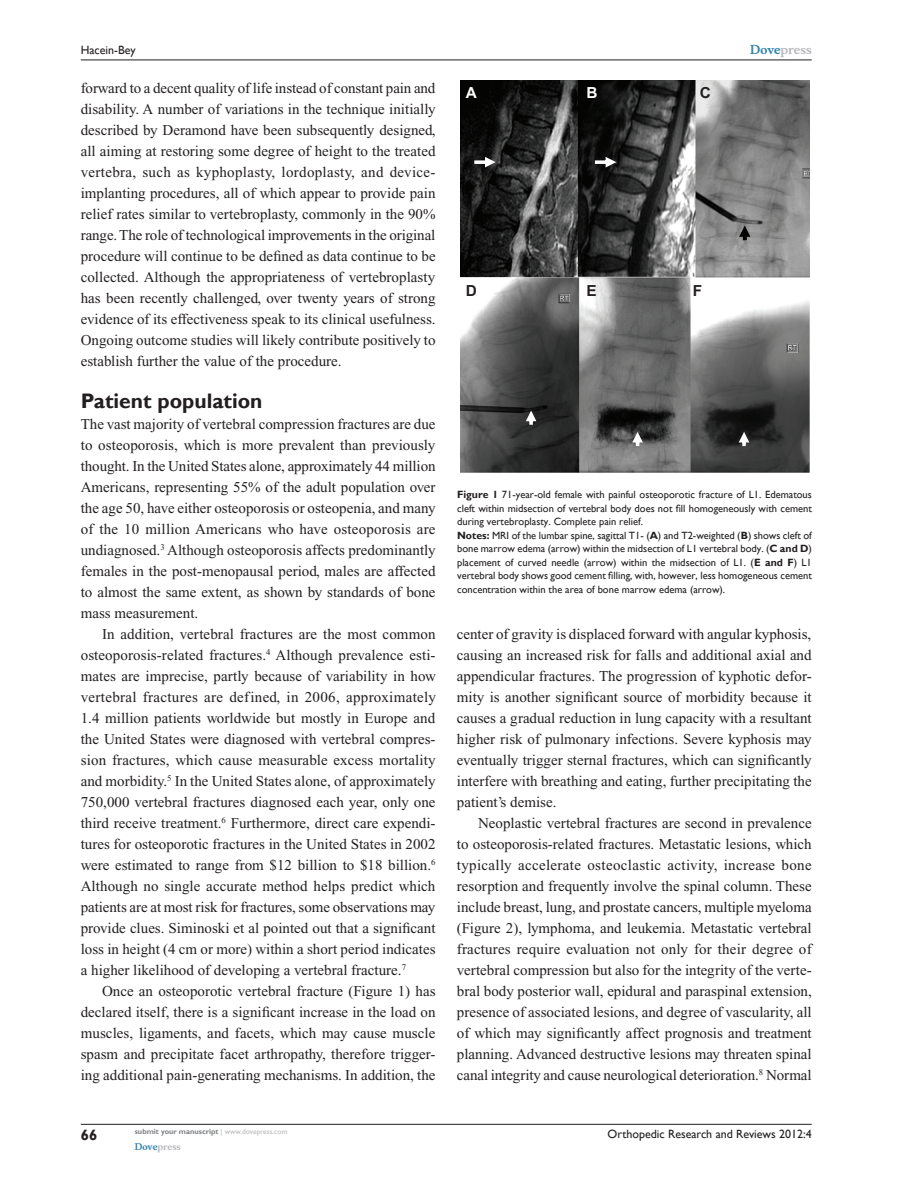
<style>
.page{position:relative;width:918px;height:1188px;background:#fff}
.page>*{position:absolute;margin:0;border:0;box-sizing:border-box;transform-origin:0 0}
.t1{font:700 21px "Gill Sans";color:#231f20}
.t2{font:700 15.3px "Arial";color:#231f20}
.t3{font:700 15.3px "Arial";color:#fff}
.t4{font:15px/21px "Times New Roman";color:#231f20;text-align:justify}
.t5{font:700 15px "Gill Sans";color:#231f20}
.t6{font:12px "Gill Sans";color:#231f20}
.t7{font:700 12px "Musee";color:#b8b9bc}
.t8{font:10.5px/13.5px "Gill Sans";color:#231f20}
.t9{font:700 9px "Musee";color:#b8b9bc}
.t10{font:700 7.5px "Gill Sans";color:#808285}
.s1{color:#3485ae}
.s2{font-weight:700}
.s3{font-weight:400;color:#b8b9bc}
</style>
<div class="page">
<img style="left:460px;top:81px;width:349px;height:391px">
<svg style="left:474px;top:157px;width:22px;height:11px"></svg>
<svg style="left:595px;top:157px;width:21px;height:11px"></svg>
<svg style="left:526px;top:411px;width:10px;height:14px"></svg>
<svg style="left:632px;top:432px;width:11px;height:14px"></svg>
<svg style="left:739px;top:432px;width:10px;height:14px"></svg>
<hr style="left:81px;top:1124px;width:731px;height:1px;background:#231f20">
<hr style="left:81px;top:60px;width:731px;height:1px;background:#231f20">
<p class="t6" style="left:81px;top:43px;width:56px">Hacein-Bey</p>
<p class="t7" style="left:750px;top:43px;width:63px"><span class="s1">Dove</span>press</p>
<p class="t4" style="left:81px;top:77px;width:356px">forward to a decent quality of life instead of constant pain and disability. A number of variations in the technique initially described by Deramond have been subsequently designed, all aiming at restoring some degree of height to the treated vertebra, such as kyphoplasty, lordoplasty, and device&shy;implanting procedures, all of which appear to provide pain relief rates similar to vertebroplasty, commonly in the 90% range. The role of technological improvements in the original procedure will continue to be defined as data continue to be collected. Although the appropriateness of vertebroplasty has been recently challenged, over twenty years of strong evidence of its effectiveness speak to its clinical usefulness.<br>Ongoing outcome studies will likely contribute positively to establish further the value of the procedure.</p>
<h1 class="t1" style="left:81px;top:388px;width:183px">Patient population</h1>
<p class="t4" style="left:81px;top:413px;width:356px">The vast majority of vertebral compression fractures are due to osteoporosis, which is more prevalent than previously thought. In the United States alone, approximately 44 million Americans, representing 55% of the adult population over the age 50, have either osteoporosis or osteopenia, and many of the 10 million Americans who have osteoporosis are undiagnosed.<sup>3</sup> Although osteoporosis affects predominantly females in the post-menopausal period, males are affected to almost the same extent, as shown by standards of bone mass measurement.</p>
<p class="t4" style="left:81px;top:623px;width:357px;text-indent:21px">In addition, vertebral fractures are the most common osteoporosis-related fractures.<sup>4</sup> Although prevalence esti&shy;mates are imprecise, partly because of variability in how vertebral fractures are defined, in 2006, approximately 1.4 million patients worldwide but mostly in Europe and the United States were diagnosed with vertebral compres&shy;sion fractures, which cause measurable excess mortality and morbidity.<sup>5</sup> In the United States alone, of approximately 750,000 vertebral fractures diagnosed each year, only one third receive treatment.<sup>6</sup> Furthermore, direct care expendi&shy;tures for osteoporotic fractures in the United States in 2002 were estimated to range from $12 billion to $18 billion.<sup>6<br></sup>Although no single accurate method helps predict which patients are at most risk for fractures, some observations may provide clues. Siminoski et al pointed out that a significant loss in height (4 cm or more) within a short period indicates a higher likelihood of developing a vertebral fracture.<sup>7</sup></p>
<p class="t4" style="left:81px;top:980px;width:356px;text-indent:21px">Once an osteoporotic vertebral fracture (Figure 1) has declared itself, there is a significant increase in the load on muscles, ligaments, and facets, which may cause muscle spasm and precipitate facet arthropathy, therefore trigger&shy;ing additional pain-generating mechanisms. In addition, the</p>
<p class="t3" style="left:466px;top:84px;width:13px">A</p>
<p class="t3" style="left:586px;top:84px;width:13px">B</p>
<p class="t2" style="left:700px;top:84px;width:13px">C</p>
<p class="t2" style="left:466px;top:282px;width:13px">D</p>
<p class="t2" style="left:587px;top:282px;width:12px">E</p>
<p class="t2" style="left:693px;top:282px;width:11px">F</p>
<p class="t8" style="left:457px;top:488px;width:356px"><span class="s2">Figure 1</span> 71-year-old female with painful osteoporotic fracture of L1. Edematous cleft within midsection of vertebral body does not fill homogeneously with cement during vertebroplasty. Complete pain relief.<br><span class="s2">Notes:</span> MRI of the lumbar spine, sagittal T1- (<span class="s2">A</span>) and T2-weighted (<span class="s2">B</span>) shows cleft of bone marrow edema (arrow) within the midsection of L1 vertebral body. (<span class="s2">C and D</span>) placement of curved needle (arrow) within the midsection of L1. (<span class="s2">E and F</span>) L1 vertebral body shows good cement filling, with, however, less homogeneous cement concentration within the area of bone marrow edema (arrow).</p>
<p class="t4" style="left:457px;top:623px;width:356px">center of gravity is displaced forward with angular kyphosis, causing an increased risk for falls and additional axial and appendicular fractures. The progression of kyphotic defor&shy;mity is another significant source of morbidity because it causes a gradual reduction in lung capacity with a resultant higher risk of pulmonary infections. Severe kyphosis may eventually trigger sternal fractures, which can significantly interfere with breathing and eating, further precipitating the patient’s demise.</p>
<p class="t4" style="left:457px;top:812px;width:356px;text-indent:21px">Neoplastic vertebral fractures are second in prevalence to osteoporosis-related fractures. Metastatic lesions, which typically accelerate osteoclastic activity, increase bone resorption and frequently involve the spinal column. These include breast, lung, and prostate cancers, multiple myeloma (Figure 2), lymphoma, and leukemia. Metastatic vertebral fractures require evaluation not only for their degree of vertebral compression but also for the integrity of the verte&shy;bral body posterior wall, epidural and paraspinal extension, presence of associated lesions, and degree of vascularity, all of which may significantly affect prognosis and treatment planning. Advanced destructive lesions may threaten spinal canal integrity and cause neurological deterioration.<sup>8</sup> Normal</p>
<p class="t5" style="left:81px;top:1126px;width:18px">66</p>
<p class="t10" style="left:135px;top:1127px;width:154px">submit your manuscript <span class="s3">| www.dovepress.com</span></p>
<p class="t9" style="left:135px;top:1141px;width:48px"><span class="s1">Dove</span>press</p>
<p class="t6" style="left:608px;top:1127px;width:206px">Orthopedic Research and Reviews 2012:4</p>
</div>
